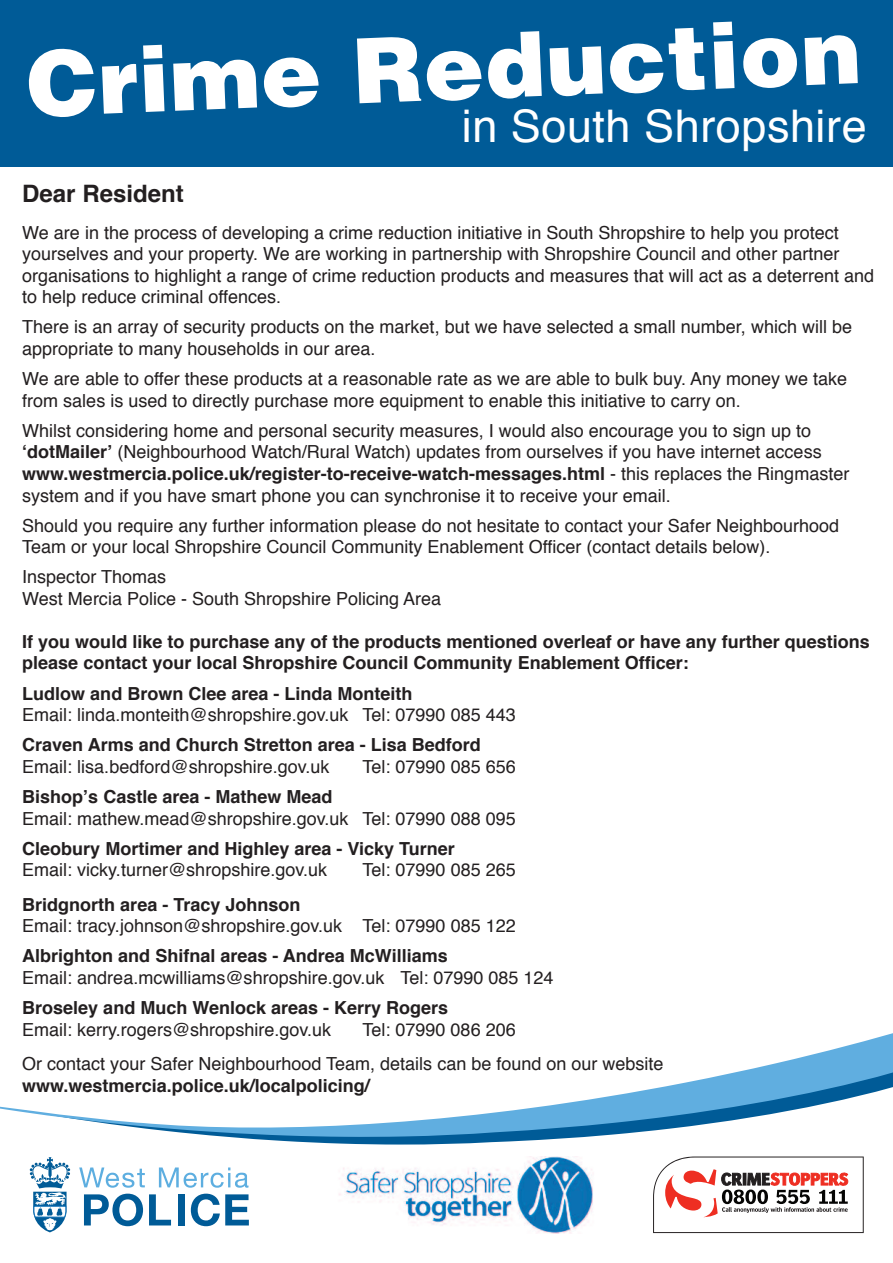
<style>
.page{position:relative;width:893px;height:1263px;background:#fff}
.page>*{position:absolute;margin:0;border:0;box-sizing:border-box;transform-origin:0 0}
.t1{font:900 90px "Helvetica";color:#fff}
.t2{font:45px "Helvetica";letter-spacing:.01em;color:#fff}
.t3{font:700 24px "Helvetica";color:#231f20}
.t4{font:18px/21.6px "Helvetica";color:#231f20}
.t5{font:700 18px/21.6px "Helvetica";color:#231f20}
.s1{font-weight:700}
</style>
<div class="page">
<svg style="left:230px;top:1137px;width:354px;height:8px;fill:#005b97"></svg>
<svg style="left:0;top:1033px;width:892px;height:104px"></svg>
<div style="left:0;top:0;width:892px;height:166px;background:#005b97"></div>
<svg style="left:29px;top:1157px;width:220px;height:75px"></svg>
<img style="left:339px;top:1157px;width:254px;height:76px">
<svg style="left:653px;top:1157px;width:210px;height:76px"></svg>
<h1 class="t1" style="left:25px;top:31px;width:836px;rotate:-2deg">Crime Reduction</h1>
<h2 class="t2" style="left:462px;top:107px;width:406px">in South Shropshire</h2>
<h3 class="t3" style="left:22px;top:183px;width:163px">Dear Resident</h3>
<p class="t4" style="left:22px;top:223px;width:853px">We are in the process of developing a crime reduction initiative in South Shropshire to help you protect yourselves and your property. We are working in partnership with Shropshire Council and other partner organisations to highlight a range of crime reduction products and measures that will act as a deterrent and to help reduce criminal offences.</p>
<p class="t4" style="left:22px;top:318px;width:831px">There is an array of security products on the market, but we have selected a small number, which will be appropriate to many households in our area.</p>
<p class="t4" style="left:22px;top:369px;width:826px">We are able to offer these products at a reasonable rate as we are able to bulk buy. Any money we take from sales is used to directly purchase more equipment to enable this initiative to carry on.</p>
<p class="t4" style="left:22px;top:421px;width:828px">Whilst considering home and personal security measures, I would also encourage you to sign up to <span class="s1">‘dotMailer’</span> (Neighbourhood Watch/Rural Watch) updates from ourselves if you have internet access <span class="s1">www.westmercia.police.uk/register-to-receive-watch-messages.html</span> - this replaces the Ringmaster system and if you have smart phone you can synchronise it to receive your email.</p>
<p class="t4" style="left:22px;top:516px;width:818px">Should you require any further information please do not hesitate to contact your Safer Neighbourhood<br>Team or your local Shropshire Council Community Enablement Officer (contact details below).</p>
<p class="t4" style="left:22px;top:568px;width:420px">Inspector Thomas<br>West Mercia Police - South Shropshire Policing Area</p>
<p class="t5" style="left:22px;top:632px;width:849px">If you would like to purchase any of the products mentioned overleaf or have any further questions please contact your local Shropshire Council Community Enablement Officer:</p>
<p class="t5" style="left:22px;top:684px;width:392px">Ludlow and Brown Clee area - Linda Monteith</p>
<p class="t4" style="left:22px;top:706px;width:495px">Email: linda.monteith@shropshire.gov.uk Tel: 07990 085 443</p>
<p class="t5" style="left:22px;top:736px;width:460px">Craven Arms and Church Stretton area - Lisa Bedford</p>
<p class="t4" style="left:22px;top:757px;width:309px">Email: lisa.bedford@shropshire.gov.uk</p>
<p class="t4" style="left:362px;top:757px;width:155px">Tel: 07990 085 656</p>
<p class="t5" style="left:22px;top:787px;width:312px">Bishop’s Castle area - Mathew Mead</p>
<p class="t4" style="left:22px;top:809px;width:495px">Email: mathew.mead@shropshire.gov.uk Tel: 07990 088 095</p>
<p class="t5" style="left:22px;top:839px;width:434px">Cleobury Mortimer and Highley area - Vicky Turner</p>
<p class="t4" style="left:22px;top:861px;width:306px">Email: vicky.turner@shropshire.gov.uk</p>
<p class="t4" style="left:362px;top:861px;width:155px">Tel: 07990 085 265</p>
<p class="t5" style="left:22px;top:895px;width:280px">Bridgnorth area - Tracy Johnson</p>
<p class="t4" style="left:22px;top:917px;width:495px">Email: tracy.johnson@shropshire.gov.uk Tel: 07990 085 122</p>
<p class="t5" style="left:22px;top:947px;width:427px">Albrighton and Shifnal areas - Andrea McWilliams</p>
<p class="t4" style="left:22px;top:968px;width:533px">Email: andrea.mcwilliams@shropshire.gov.uk Tel: 07990 085 124</p>
<p class="t5" style="left:22px;top:998px;width:427px">Broseley and Much Wenlock areas - Kerry Rogers</p>
<p class="t4" style="left:22px;top:1020px;width:310px">Email: kerry.rogers@shropshire.gov.uk</p>
<p class="t4" style="left:22px;top:1014px;width:642px;line-height:34.3px;text-indent:340px">Tel: 07990 086 206<br>Or contact your Safer Neighbourhood Team, details can be found on our website</p>
<p class="t5" style="left:22px;top:1076px;width:349px">www.westmercia.police.uk/localpolicing/</p>
</div>
